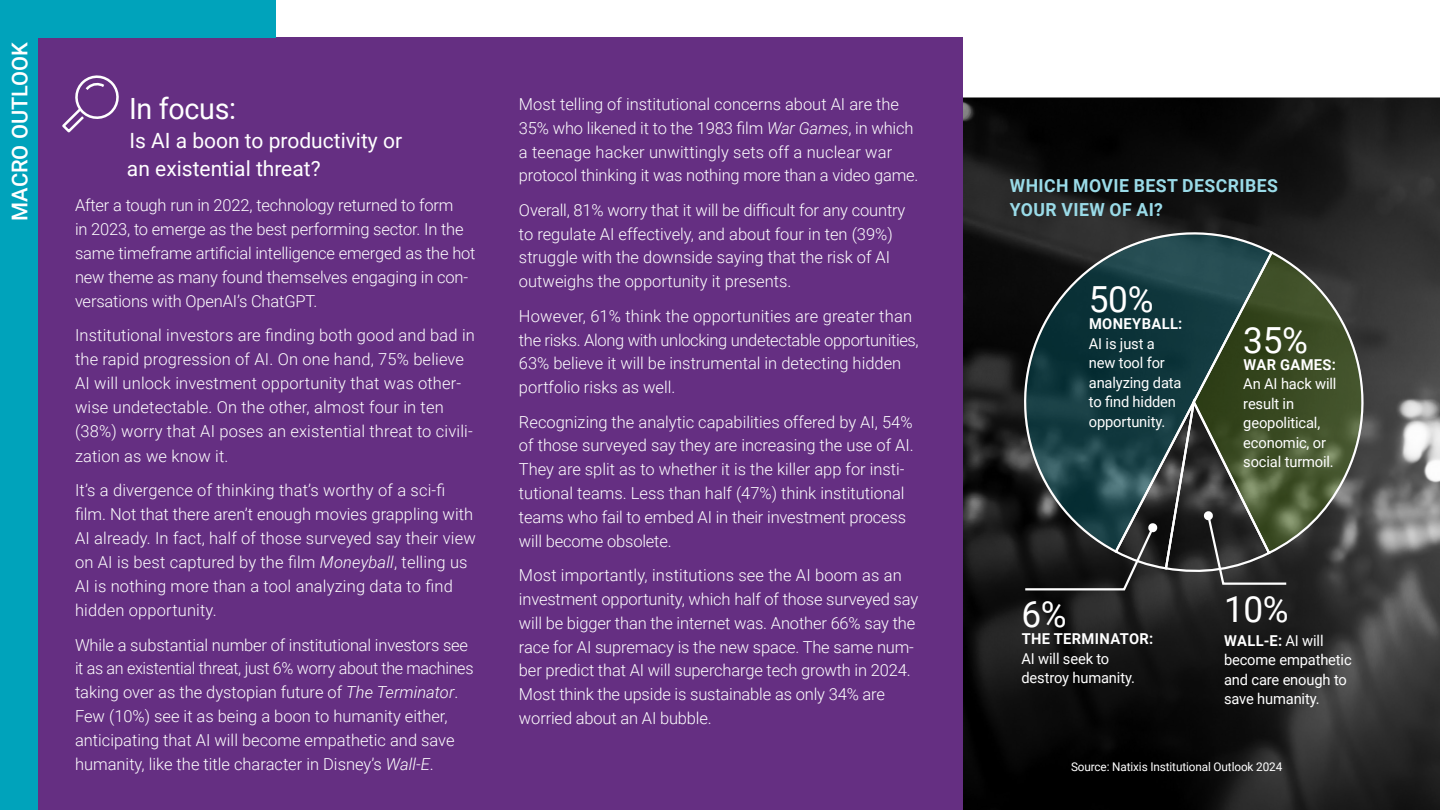
<style>
.page{position:relative;width:1440px;height:810px;background:#fff}
.page>*{position:absolute;margin:0;border:0;box-sizing:border-box;transform-origin:0 0}
.t1{font:36px "Roboto";color:#fff}
.t2{font:29.25px "Roboto";letter-spacing:-.01em;color:#fff}
.t3{font:500 21.75px "Roboto";color:#fff}
.t4{font:21px/28.5px "Roboto";color:#fff}
.t5{font:700 18px/24px "Roboto";letter-spacing:.025em;color:#9adbe8}
.t6{font:300 16.5px/23.9px "Roboto";color:#fff}
.t7{font:15px/19.5px "Roboto";letter-spacing:-.01em;color:#fff}
.t8{font:700 15px "Roboto";letter-spacing:.025em;color:#fff}
.t9{font:12px "Roboto";letter-spacing:-.01em;color:#fff}
.s1{font-style:italic}
.s2{font-weight:700}
</style>
<div class="page">
<img style="left:963px;top:97px;width:477px;height:713px">
<div style="left:24px;top:38px;width:939px;height:772px;background:#652f82"></div>
<div style="left:0;top:0;width:38px;height:810px;background:#00a3bb"></div>
<div style="left:0;top:0;width:276px;height:38px;background:#00a3bb"></div>
<svg style="left:62px;top:75px;width:57px;height:58px"></svg>
<svg style="left:1275px;top:250px;width:111px;height:306px;background:#464e3a"></svg>
<svg style="left:1001px;top:210px;width:274px;height:344px;background:#1e3332"></svg>
<svg style="left:1023px;top:399px;width:265px;height:193px;background:#33413d"></svg>
<h3 class="t3" style="left:5px;top:221px;width:181px;rotate:-90deg">MACRO OUTLOOK</h3>
<h2 class="t2" style="left:129px;top:89px;width:109px">In focus:</h2>
<p class="t4" style="left:127px;top:125px;width:277px">Is AI a boon to productivity or an existential threat?</p>
<p class="t6" style="left:75px;top:192px;width:402px">After a tough run in 2022, technology returned to form<br>in 2023, to emerge as the best performing sector. In the same timeframe artificial intelligence emerged as the hot new theme as many found themselves engaging in con&shy;versations with OpenAI’s ChatGPT.</p>
<p class="t6" style="left:75px;top:323px;width:402px">Institutional investors are finding both good and bad in the rapid progression of AI. On one hand, 75% believe AI will unlock investment opportunity that was other&shy;wise undetectable. On the other, almost four in ten (38%) worry that AI poses an existential threat to civili&shy;zation as we know it.</p>
<p class="t6" style="left:75px;top:478px;width:402px">It’s a divergence of thinking that’s worthy of a sci-fi film. Not that there aren’t enough movies grappling with AI already. In fact, half of those surveyed say their view on AI is best captured by the film <span class="s1">Moneyball</span>, telling us AI is nothing more than a tool analyzing data to find hidden opportunity.</p>
<p class="t6" style="left:75px;top:632px;width:400px">While a substantial number of institutional investors see it as an existential threat, just 6% worry about the machines taking over as the dystopian future of <span class="s1">The Terminator</span>.<br>Few (10%) see it as being a boon to humanity either, anticipating that AI will become empathetic and save humanity, like the title character in Disney’s <span class="s1">Wall-E</span>.</p>
<p class="t6" style="left:519px;top:92px;width:401px">Most telling of institutional concerns about AI are the 35% who likened it to the 1983 film <span class="s1">War Games</span>, in which a teenage hacker unwittingly sets off a nuclear war protocol thinking it was nothing more than a video game.</p>
<p class="t6" style="left:519px;top:197px;width:388px">Overall, 81% worry that it will be difficult for any country to regulate AI effectively, and about four in ten (39%) struggle with the downside saying that the risk of AI outweighs the opportunity it presents.</p>
<p class="t6" style="left:519px;top:303px;width:401px">However, 61% think the opportunities are greater than the risks. Along with unlocking undetectable opportunities, 63% believe it will be instrumental in detecting hidden portfolio risks as well.</p>
<p class="t6" style="left:519px;top:409px;width:396px">Recognizing the analytic capabilities offered by AI, 54% of those surveyed say they are increasing the use of AI.<br>They are split as to whether it is the killer app for insti&shy;tutional teams. Less than half (47%) think institutional teams who fail to embed AI in their investment process will become obsolete.</p>
<p class="t6" style="left:519px;top:563px;width:401px">Most importantly, institutions see the AI boom as an investment opportunity, which half of those surveyed say will be bigger than the internet was. Another 66% say the race for AI supremacy is the new space. The same num&shy;ber predict that AI will supercharge tech growth in 2024.<br>Most think the upside is sustainable as only 34% are worried about an AI bubble.</p>
<p class="t5" style="left:1010px;top:173px;width:270px">WHICH MOVIE BEST DESCRIBES<br>YOUR VIEW OF AI?</p>
<h1 class="t1" style="left:1089px;top:274px;width:66px">50%</h1>
<p class="t8" style="left:1089px;top:314px;width:95px">MONEYBALL:</p>
<p class="t7" style="left:1089px;top:333px;width:94px">AI is just a new tool for analyzing data to find hidden opportunity.</p>
<h1 class="t1" style="left:1243px;top:315px;width:66px">35%</h1>
<p class="t8" style="left:1244px;top:354px;width:94px">WAR GAMES:</p>
<p class="t7" style="left:1243px;top:374px;width:95px">An AI hack will result in geopolitical, economic, or social turmoil.</p>
<h1 class="t1" style="left:1022px;top:589px;width:47px">6%</h1>
<p class="t8" style="left:1022px;top:628px;width:133px">THE TERMINATOR:</p>
<p class="t7" style="left:1022px;top:648px;width:115px">AI will seek to destroy humanity.</p>
<h1 class="t1" style="left:1224px;top:584px;width:66px">10%</h1>
<p class="t7" style="left:1224px;top:630px;width:129px"><span class="s2">WALL-E:</span> AI will become empathetic and care enough to save humanity.</p>
<p class="t9" style="left:1071px;top:758px;width:213px">Source: Natixis Institutional Outlook 2024</p>
</div>
